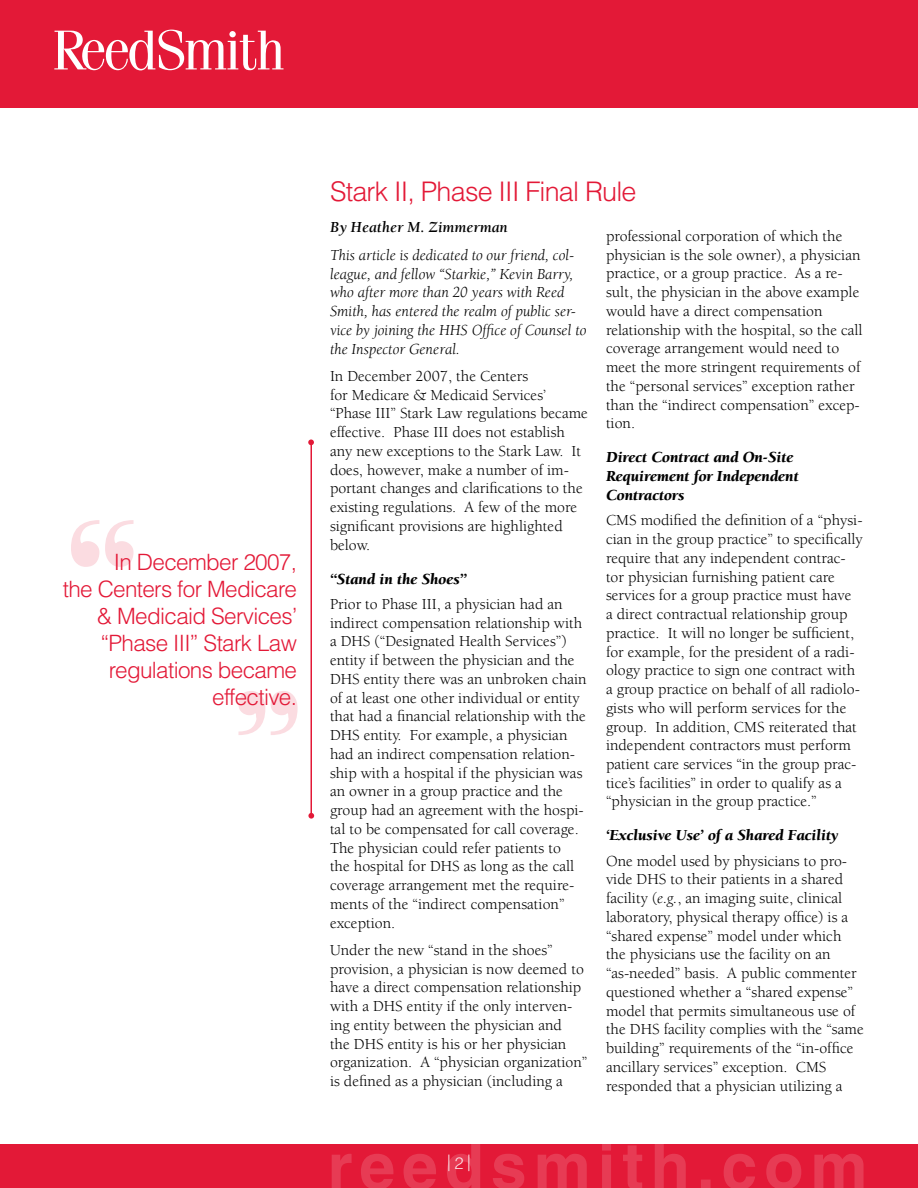
<style>
.page{position:relative;width:918px;height:1188px;background:#fff}
.page>*{position:absolute;margin:0;border:0;box-sizing:border-box;transform-origin:0 0}
.t1{font:300 27px "Helvetica LT Std";letter-spacing:-.03em;color:#e31937}
.t2{font:300 22.5px/27px "Helvetica LT Std";letter-spacing:-.03em;color:#e31937;text-align:right}
.t3{font:300 16.5px "Helvetica LT Std";color:#fbdce1}
.t4{font:15.75px/18.8px "Berkeley";color:#000}
.t5{font:italic 15.75px/18.8px "Berkeley";color:#000}
.t6{font:italic 900 15.75px/18.9px "Berkeley";color:#000}
.t7{font:italic 700 15.75px "Berkeley";color:#000}
.s1{font-style:italic}
</style>
<div class="page">
<div style="left:0;top:0;width:918px;height:108px;background:#e31937"></div>
<div style="left:0;top:1145px;width:918px;height:43px;background:#e31937"></div>
<svg style="left:54px;top:30px;width:229px;height:40px"></svg>
<svg style="left:332px;top:1144px;width:532px;height:44px"></svg>
<svg style="left:238px;top:691px;width:60px;height:44px"></svg>
<svg style="left:71px;top:520px;width:63px;height:47px"></svg>
<hr style="left:310px;top:442px;width:2px;height:375px;background:#e31937">
<svg style="left:308px;top:439px;width:6px;height:6px"></svg>
<svg style="left:308px;top:813px;width:6px;height:6px"></svg>
<h2 class="t2" style="left:63px;top:548px;width:236px">In December 2007,<br>the Centers for Medicare &amp; Medicaid Services’ “Phase III” Stark Law regulations became effective.</h2>
<h1 class="t1" style="left:330px;top:174px;width:308px">Stark II, Phase III Final Rule</h1>
<p class="t7" style="left:330px;top:219px;width:179px">By Heather M. Zimmerman</p>
<p class="t5" style="left:330px;top:246px;width:258px">This article is dedicated to our friend, col&shy;league, and fellow “Starkie,” Kevin Barry, who after more than 20 years with Reed Smith, has entered the realm of public ser&shy;vice by joining the HHS Office of Counsel to the Inspector General.</p>
<p class="t4" style="left:330px;top:367px;width:259px">In December 2007, the Centers<br>for Medicare &amp; Medicaid Services’ “Phase III” Stark Law regulations became effective. Phase III does not establish any new exceptions to the Stark Law. It does, however, make a number of im&shy;portant changes and clarifications to the existing regulations. A few of the more significant provisions are highlighted below.</p>
<p class="t6" style="left:330px;top:570px;width:138px">“Stand in the Shoes”</p>
<p class="t4" style="left:330px;top:595px;width:258px">Prior to Phase III, a physician had an indirect compensation relationship with a DHS (“Designated Health Services”) entity if between the physician and the DHS entity there was an unbroken chain of at least one other individual or entity that had a financial relationship with the DHS entity. For example, a physician had an indirect compensation relation&shy;ship with a hospital if the physician was an owner in a group practice and the group had an agreement with the hospi&shy;tal to be compensated for call coverage.<br>The physician could refer patients to<br>the hospital for DHS as long as the call coverage arrangement met the require&shy;ments of the “indirect compensation” exception.</p>
<p class="t4" style="left:330px;top:941px;width:259px">Under the new “stand in the shoes” provision, a physician is now deemed to have a direct compensation relationship with a DHS entity if the only interven&shy;ing entity between the physician and<br>the DHS entity is his or her physician organization. A “physician organization” is defined as a physician (including a</p>
<p class="t4" style="left:606px;top:227px;width:258px">professional corporation of which the physician is the sole owner), a physician practice, or a group practice. As a re&shy;sult, the physician in the above example would have a direct compensation relationship with the hospital, so the call coverage arrangement would need to meet the more stringent requirements of the “personal services” exception rather than the “indirect compensation” excep&shy;tion.</p>
<p class="t6" style="left:606px;top:448px;width:194px">Direct Contract and On-Site<br>Requirement for Independent<br>Contractors</p>
<p class="t4" style="left:606px;top:511px;width:258px">CMS modified the definition of a “physi&shy;cian in the group practice” to specifically require that any independent contrac&shy;tor physician furnishing patient care services for a group practice must have<br>a direct contractual relationship group practice. It will no longer be sufficient, for example, for the president of a radi&shy;ology practice to sign one contract with a group practice on behalf of all radiolo&shy;gists who will perform services for the group. In addition, CMS reiterated that independent contractors must perform patient care services “in the group prac&shy;tice’s facilities” in order to qualify as a “physician in the group practice.”</p>
<p class="t6" style="left:606px;top:826px;width:234px">‘Exclusive Use’ of a Shared Facility</p>
<p class="t4" style="left:606px;top:852px;width:259px">One model used by physicians to pro&shy;vide DHS to their patients in a shared facility (<span class="s1">e.g.</span>, an imaging suite, clinical laboratory, physical therapy office) is a “shared expense” model under which the physicians use the facility on an “as-needed” basis. A public commenter questioned whether a “shared expense” model that permits simultaneous use of the DHS facility complies with the “same building” requirements of the “in-office ancillary services” exception. CMS responded that a physician utilizing a</p>
<p class="t3" style="left:447px;top:1151px;width:25px">| 2 |</p>
</div>
